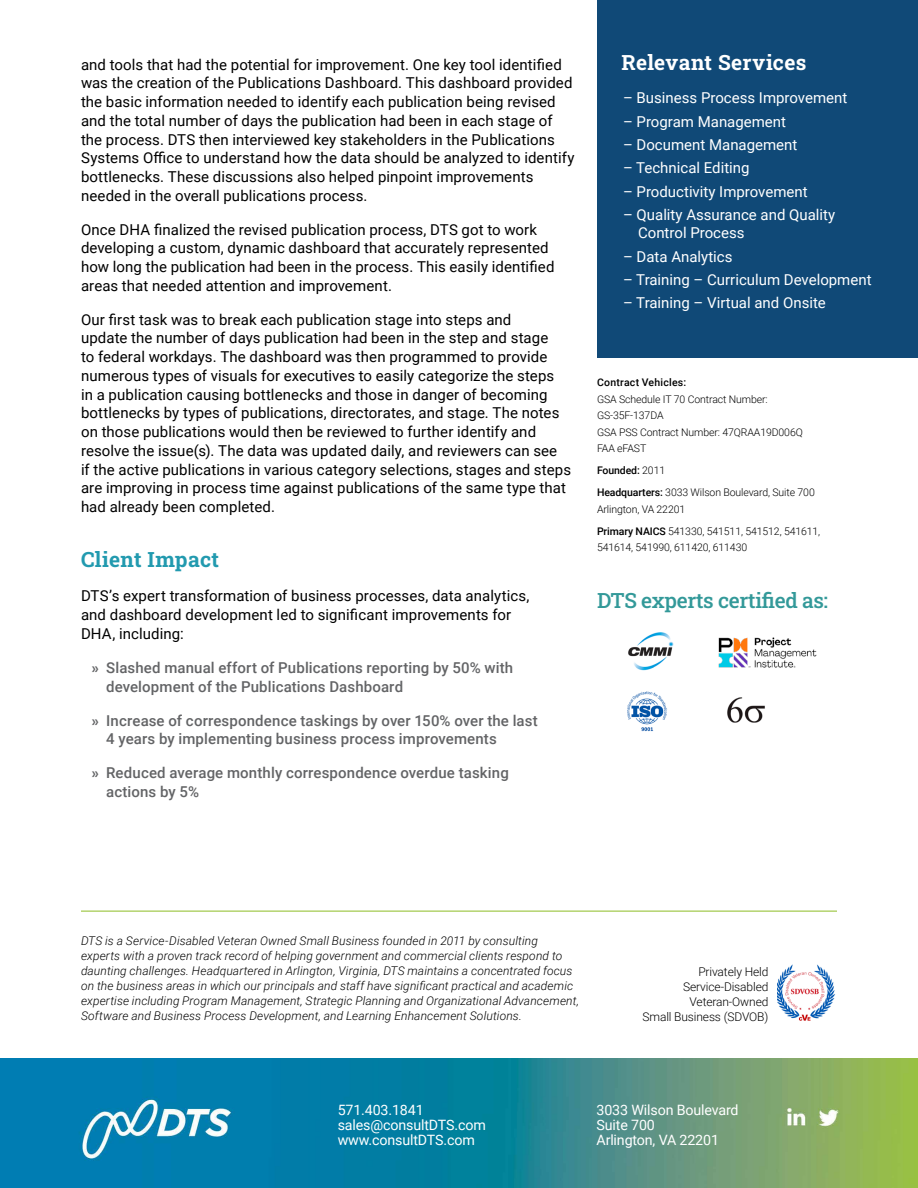
<style>
.page{position:relative;width:918px;height:1188px;background:#fff}
.page>*{position:absolute;margin:0;border:0;box-sizing:border-box;transform-origin:0 0}
.t1{font:500 21px "Roboto Slab";letter-spacing:-.02em;color:#399}
.t2{font:700 21px "Roboto Slab";letter-spacing:.015em;color:#fff}
.t3{font:700 21px "Roboto Slab";letter-spacing:.015em;color:#229aaf}
.t4{font:15px/18.8px "Roboto";letter-spacing:.005em;color:#000}
.t5{font:500 15px/18.8px "Roboto";letter-spacing:.01em;color:#636466}
.t6{font:15px/18px "Roboto";color:#fff}
.t7{font:14.25px/15px "Roboto";letter-spacing:-.01em;color:#fff}
.t8{font:italic 300 12px/15px "Roboto";letter-spacing:.01em;color:#000}
.t9{font:300 12px/15px "Roboto";letter-spacing:-.01em;color:#000;text-align:right}
.t10{font:300 10.5px/16.5px "Roboto";letter-spacing:-.01em;color:#000}
.t11{font:500 10.5px "Roboto";letter-spacing:.02em;color:#000}
.s1{font-family:"Myriad Pro";font-weight:700}
.s2{font-weight:500}
</style>
<div class="page">
<img style="left:0;top:1058px;width:918px;height:130px">
<img style="left:628px;top:632px;width:46px;height:39px">
<img style="left:627px;top:691px;width:40px;height:41px">
<img style="left:727px;top:697px;width:38px;height:26px">
<div style="left:597px;top:0;width:321px;height:357px;background:#104977"></div>
<hr style="left:81px;top:911px;width:756px;height:1px;background:#9ac43d">
<img style="left:777px;top:964px;width:59px;height:57px">
<img style="left:718px;top:637px;width:99px;height:31px">
<p class="t4" style="left:81px;top:54px;width:495px">and tools that had the potential for improvement. One key tool identified was the creation of the Publications Dashboard. This dashboard provided the basic information needed to identify each publication being revised and the total number of days the publication had been in each stage of the process. DTS then interviewed key stakeholders in the Publications Systems Office to understand how the data should be analyzed to identify bottlenecks. These discussions also helped pinpoint improvements needed in the overall publications process.</p>
<p class="t4" style="left:81px;top:219px;width:475px">Once DHA finalized the revised publication process, DTS got to work developing a custom, dynamic dashboard that accurately represented how long the publication had been in the process. This easily identified areas that needed attention and improvement.</p>
<p class="t4" style="left:81px;top:309px;width:492px">Our first task was to break each publication stage into steps and<br>update the number of days publication had been in the step and stage<br>to federal workdays. The dashboard was then programmed to provide numerous types of visuals for executives to easily categorize the steps<br>in a publication causing bottlenecks and those in danger of becoming bottlenecks by types of publications, directorates, and stage. The notes on those publications would then be reviewed to further identify and resolve the issue(s). The data was updated daily, and reviewers can see<br>if the active publications in various category selections, stages and steps are improving in process time against publications of the same type that had already been completed.</p>
<h1 class="t3" style="left:81px;top:545px;width:140px">Client Impact</h1>
<p class="t4" style="left:81px;top:586px;width:450px;line-height:19.2px">DTS’s expert transformation of business processes, data analytics, and dashboard development led to significant improvements for<br>DHA, including:</p>
<p class="t5" style="left:106px;top:658px;width:409px;text-indent:-14px"><span class="s1">»</span> Slashed manual effort of Publications reporting by 50% with development of the Publications Dashboard</p>
<p class="t5" style="left:106px;top:710px;width:433px;text-indent:-14px"><span class="s1">»</span> Increase of correspondence taskings by over 150% over the last<br>4 years by implementing business process improvements</p>
<p class="t5" style="left:106px;top:763px;width:404px;text-indent:-14px"><span class="s1">»</span> Reduced average monthly correspondence overdue tasking actions by 5%</p>
<h1 class="t2" style="left:622px;top:48px;width:186px">Relevant Services</h1>
<p class="t6" style="left:623px;top:88px;width:226px">– Business Process Improvement</p>
<p class="t6" style="left:623px;top:112px;width:165px">– Program Management</p>
<p class="t6" style="left:623px;top:135px;width:176px">– Document Management</p>
<p class="t6" style="left:623px;top:158px;width:128px">– Technical Editing</p>
<p class="t6" style="left:623px;top:182px;width:186px">– Productivity Improvement</p>
<p class="t6" style="left:638px;top:205px;width:199px;text-indent:-15px">– Quality Assurance and Quality<br>Control Process</p>
<p class="t6" style="left:623px;top:247px;width:111px">– Data Analytics</p>
<p class="t6" style="left:623px;top:270px;width:250px">– Training – Curriculum Development</p>
<p class="t6" style="left:623px;top:293px;width:204px">– Training – Virtual and Onsite</p>
<p class="t11" style="left:597px;top:375px;width:91px">Contract Vehicles:</p>
<p class="t10" style="left:597px;top:391px;width:207px">GSA Schedule IT 70 Contract Number:<br>GS-35F-137DA<br>GSA PSS Contract Number: 47QRAA19D006Q<br>FAA eFAST</p>
<p class="t10" style="left:597px;top:459px;width:219px;line-height:21.9px"><span class="s2">Founded:</span> 2011<br><span class="s2">Headquarters:</span> 3033 Wilson Boulevard, Suite 700</p>
<p class="t10" style="left:597px;top:498px;width:225px;line-height:21.9px">Arlington, VA 22201<br><span class="s2">Primary NAICS</span> 541330, 541511, 541512, 541611,</p>
<p class="t10" style="left:597px;top:539px;width:152px">541614, 541990, 611420, 611430</p>
<h1 class="t1" style="left:597px;top:586px;width:233px">DTS experts certified as:</h1>
<p class="t8" style="left:81px;top:933px;width:499px">DTS is a Service-Disabled Veteran Owned Small Business founded in 2011 by consulting experts with a proven track record of helping government and commercial clients respond to daunting challenges. Headquartered in Arlington, Virginia, DTS maintains a concentrated focus on the business areas in which our principals and staff have significant practical and academic expertise including Program Management, Strategic Planning and Organizational Advancement, Software and Business Process Development, and Learning Enhancement Solutions.</p>
<p class="t9" style="left:643px;top:964px;width:127px">Privately Held<br>Service-Disabled<br>Veteran-Owned<br>Small Business (SDVOB)</p>
<p class="t7" style="left:338px;top:1102px;width:150px">571.403.1841 sales@consultDTS.com www.consultDTS.com</p>
<p class="t7" style="left:597px;top:1102px;width:144px">3033 Wilson Boulevard<br>Suite 700<br>Arlington, VA 22201</p>
</div>
